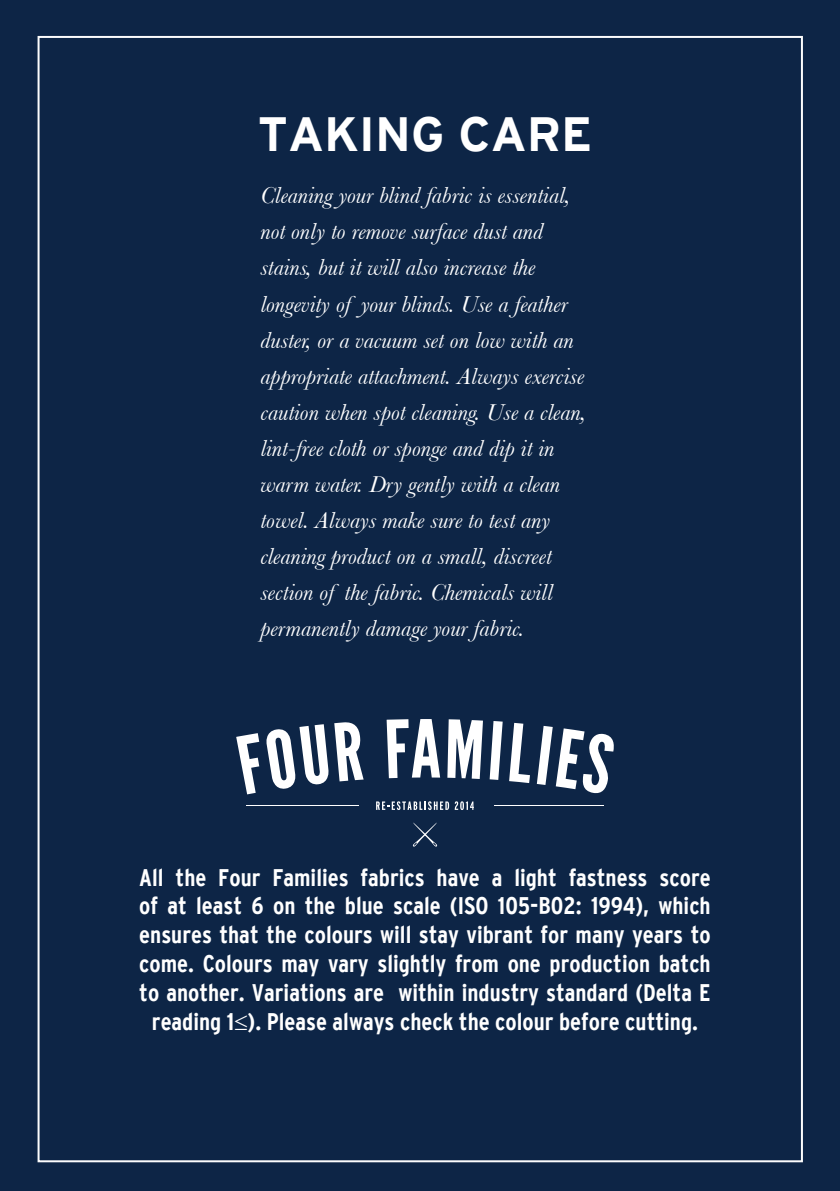
<style>
.page{position:relative;width:840px;height:1191px;background:#fff}
.page>*{position:absolute;margin:0;border:0;box-sizing:border-box;transform-origin:0 0}
.t1{font:700 48px "Interstate";color:#fff}
.t2{font:italic 24px/36px "Baskerville";color:#fff}
.t3{font:700 condensed 24px/28.8px "Interstate";color:#fff;text-align:center}
</style>
<div class="page">
<div style="left:0;top:0;width:839px;height:1191px;background:#0d2546"></div>
<svg style="left:236px;top:722px;width:127px;height:72px"></svg>
<svg style="left:386px;top:719px;width:54px;height:59px"></svg>
<svg style="left:447px;top:719px;width:35px;height:60px"></svg>
<svg style="left:489px;top:721px;width:13px;height:59px"></svg>
<svg style="left:509px;top:723px;width:20px;height:60px"></svg>
<svg style="left:536px;top:726px;width:77px;height:68px"></svg>
<svg style="left:412px;top:822px;width:26px;height:24px"></svg>
<hr style="left:246px;top:805px;width:112px;height:1px;background:#fff">
<hr style="left:494px;top:805px;width:109px;height:1px;background:#fff">
<svg style="left:376px;top:801px;width:97px;height:9px"></svg>
<p class="t1" style="left:257px;top:107px;width:336px">TAKING CARE</p>
<p class="t2" style="left:260px;top:177px;width:327px">Cleaning your blind fabric is essential, not only to remove surface dust and stains, but it will also increase the longevity of your blinds. Use a feather duster, or a vacuum set on low with an appropriate attachment. Always exercise caution when spot cleaning. Use a clean, lint-free cloth or sponge and dip it in warm water. Dry gently with a clean towel. Always make sure to test any cleaning product on a small, discreet section of the fabric. Chemicals will permanently damage your fabric.</p>
<p class="t3" style="left:139px;top:862px;width:572px">All the Four Families fabrics have a light fastness score of at least 6 on the blue scale (ISO 105-B02: 1994), which ensures that the colours will stay vibrant for many years to come. Colours may vary slightly from one production batch to another. Variations are within industry standard (Delta E reading 1≤). Please always check the colour before cutting.</p>
</div>
